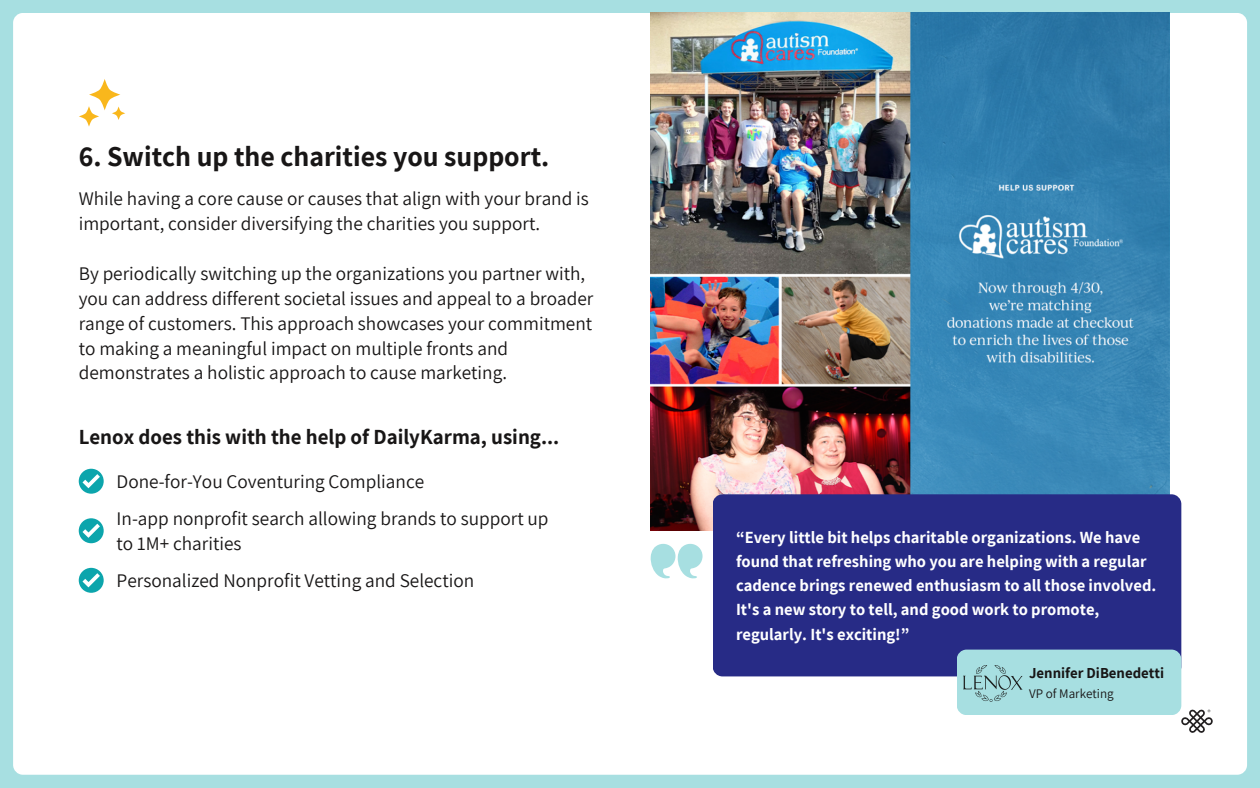
<style>
.page{position:relative;width:1260px;height:788px;background:#fff}
.page>*{position:absolute;margin:0;border:0;box-sizing:border-box;transform-origin:0 0}
.t1{font:700 28px "Assistant";color:#181616}
.t2{font:700 21px "Assistant";color:#181616}
.t3{font:19.25px/24.9px "Assistant";color:#181616}
.t4{font:700 16.62px/24.3px "Assistant";color:#fff}
.t5{font:700 14.88px "Assistant";color:#181616}
.t6{font:13.12px "Assistant";color:#181616}
</style>
<div class="page">
<div style="left:0;top:0;width:1260px;height:787px;background:#a7dfe1"></div>
<div style="left:13px;top:13px;width:1234px;height:761px;background:#fff;border-radius:10px"></div>
<img style="left:650px;top:13px;width:519px;height:517px">
<svg style="left:650px;top:544px;width:53px;height:34px"></svg>
<div style="left:713px;top:494px;width:468px;height:182px;background:#272b86;border-radius:10px"></div>
<svg style="left:1181px;top:709px;width:32px;height:23px"></svg>
<svg style="left:79px;top:79px;width:46px;height:48px"></svg>
<div style="left:79px;top:468px;width:25px;height:25px;background:#0ca5ac;border-radius:50%"></div>
<svg style="left:82px;top:474px;width:18px;height:14px"></svg>
<div style="left:79px;top:518px;width:25px;height:25px;background:#0ca5ac;border-radius:50%"></div>
<svg style="left:82px;top:523px;width:18px;height:15px"></svg>
<div style="left:79px;top:567px;width:25px;height:25px;background:#0ca5ac;border-radius:50%"></div>
<svg style="left:82px;top:573px;width:18px;height:14px"></svg>
<div style="left:957px;top:649px;width:224px;height:65px;background:#a7dfe1;border-radius:10px"></div>
<img style="left:964px;top:665px;width:59px;height:36px">
<p class="t1" style="left:79px;top:138px;width:472px">6. Switch up the charities you support.</p>
<p class="t3" style="left:79px;top:185px;width:512px">While having a core cause or causes that align with your brand is important, consider diversifying the charities you support.</p>
<p class="t3" style="left:79px;top:260px;width:516px">By periodically switching up the organizations you partner with, you can address different societal issues and appeal to a broader range of customers. This approach showcases your commitment to making a meaningful impact on multiple fronts and demonstrates a holistic approach to cause marketing.</p>
<p class="t2" style="left:79px;top:422px;width:482px">Lenox does this with the help of DailyKarma, using...</p>
<p class="t3" style="left:117px;top:468px;width:309px">Done-for-You Coventuring Compliance</p>
<p class="t3" style="left:117px;top:505px;width:433px">In-app nonprofit search allowing brands to support up to 1M+ charities</p>
<p class="t3" style="left:117px;top:567px;width:359px">Personalized Nonprofit Vetting and Selection</p>
<p class="t4" style="left:736px;top:524px;width:422px">“Every little bit helps charitable organizations. We have found that refreshing who you are helping with a regular cadence brings renewed enthusiasm to all those involved.<br>It's a new story to tell, and good work to promote, regularly. It's exciting!”</p>
<p class="t5" style="left:1029px;top:662px;width:136px">Jennifer DiBenedetti</p>
<p class="t6" style="left:1029px;top:684px;width:86px">VP of Marketing</p>
</div>
